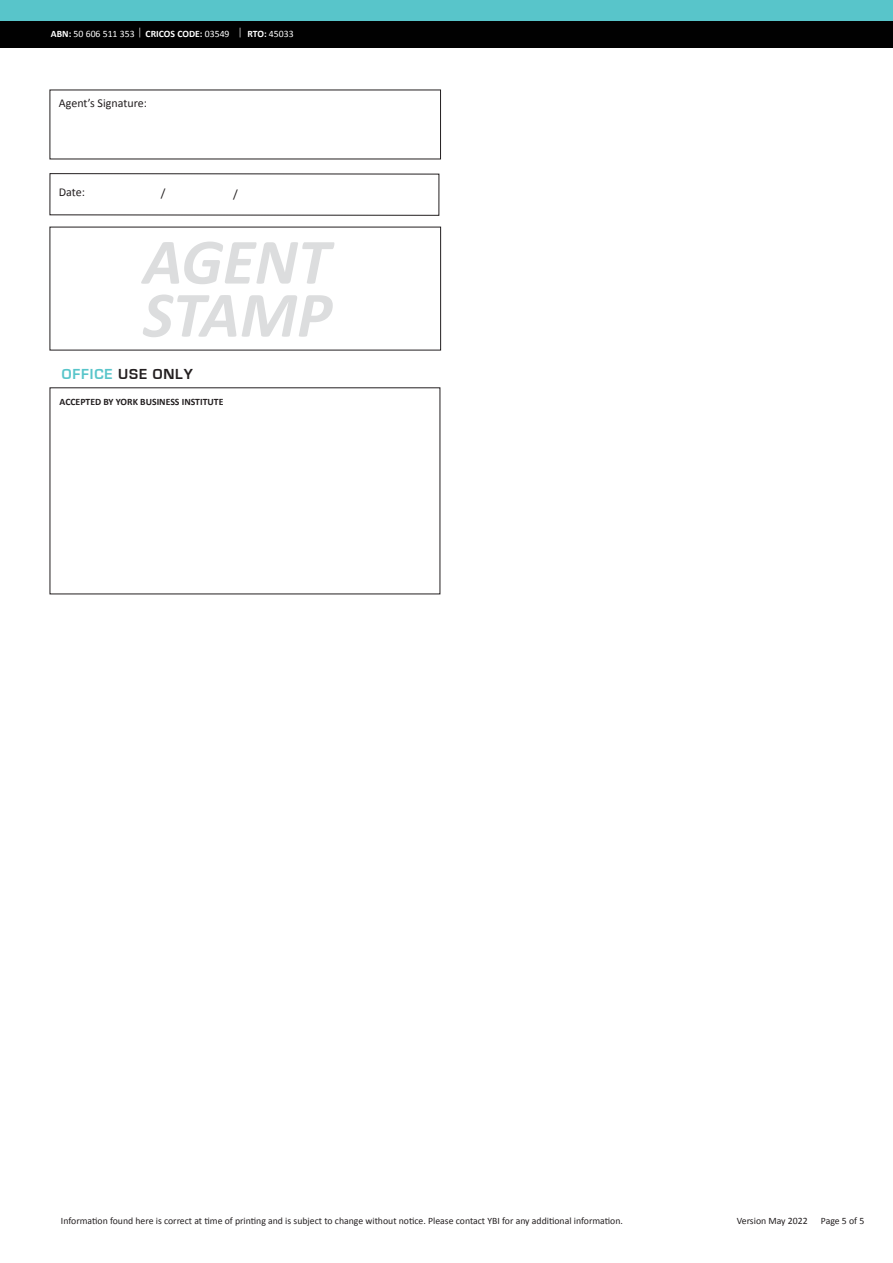
<style>
.page{position:relative;width:893px;height:1263px;background:#fff}
.page>*{position:absolute;margin:0;border:0;box-sizing:border-box;transform-origin:0 0}
.t1{font:700 15px "Eurostile";letter-spacing:.06em;color:#231f20}
.t2{font:12px "Calibri";color:#231f20}
.t3{font:9.75px "Calibri";color:#231f20}
.t4{font:9.75px "Calibri";color:#fff}
.t5{font:700 9.75px "Calibri";color:#231f20}
.s1{font-weight:700}
.s2{color:#58c5ca}
</style>
<div class="page">
<div style="left:0;top:0;width:893px;height:48px;background:#010101"></div>
<div style="left:0;top:0;width:893px;height:20px;background:#58c5ca"></div>
<svg style="left:141px;top:242px;width:193px;height:42px"></svg>
<svg style="left:143px;top:294px;width:93px;height:43px"></svg>
<svg style="left:242px;top:295px;width:91px;height:42px"></svg>
<svg style="left:50px;top:173px;width:389px;height:43px"></svg>
<p class="t4" style="left:51px;top:28px;width:244px"><span class="s1">ABN:</span> 50 606 511 353 <sup>|</sup> <span class="s1">CRICOS CODE:</span> 03549 <sup>|</sup> <span class="s1">RTO:</span> 45033</p>
<p class="t2" style="left:59px;top:95px;width:90px">Agent’s Signature:</p>
<p class="t2" style="left:59px;top:185px;width:28px;rotate:1deg">Date:</p>
<h1 class="t1" style="left:62px;top:366px;width:133px"><span class="s2">OFFICE</span> USE ONLY</h1>
<p class="t5" style="left:60px;top:395px;width:165px">ACCEPTED BY YORK BUSINESS INSTITUTE</p>
<p class="t3" style="left:61px;top:1214px;width:564px">Information found here is correct at time of printing and is subject to change without notice. Please contact YBI for any additional information.</p>
<p class="t3" style="left:737px;top:1214px;width:72px">Version May 2022</p>
<p class="t3" style="left:821px;top:1214px;width:45px">Page 5 of 5</p>
</div>
